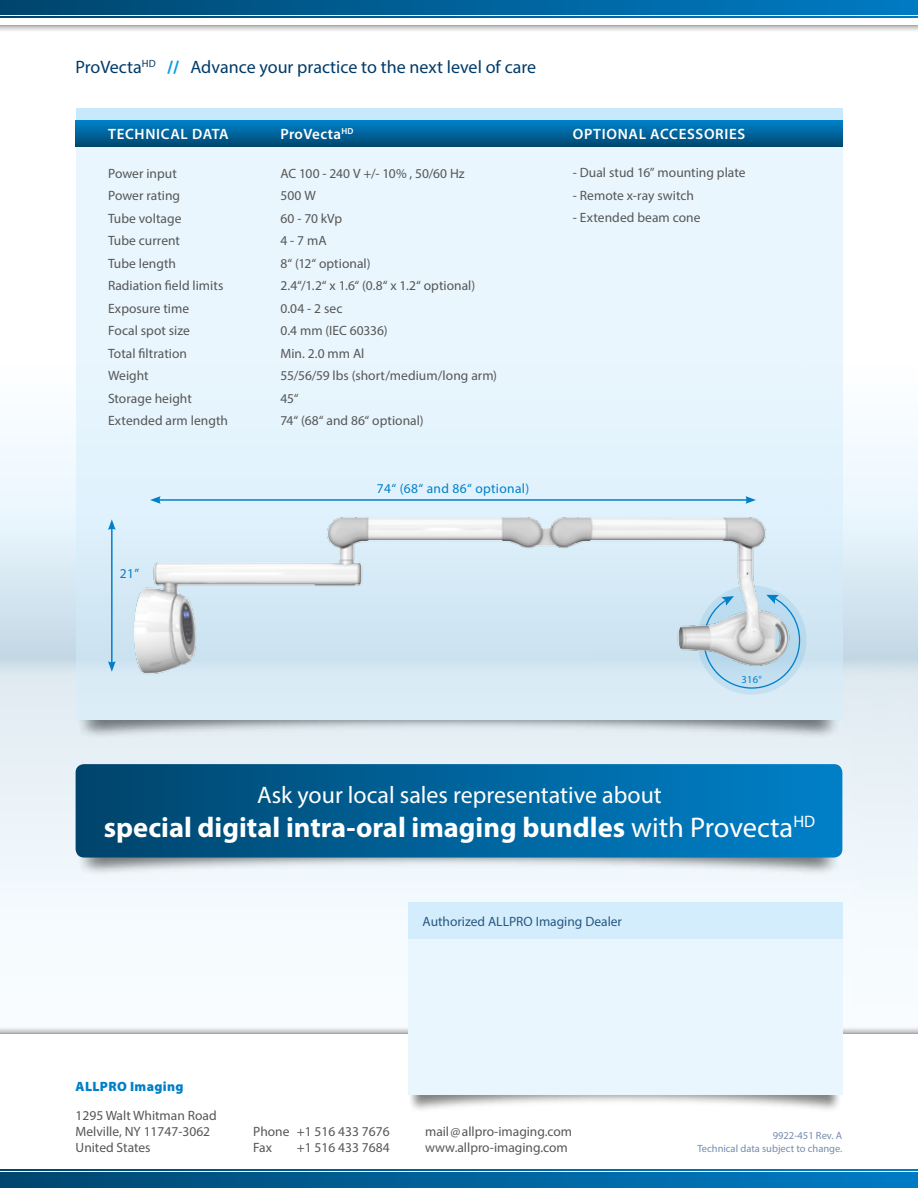
<style>
.page{position:relative;width:918px;height:1188px;background:#fff}
.page>*{position:absolute;margin:0;border:0;box-sizing:border-box;transform-origin:0 0}
.t1{font:700 28.5px "Myriad Pro";color:#fff}
.t2{font:24px "Myriad Pro";color:#fff}
.t3{font:18px "Myriad Pro";color:#003b6a}
.t4{font:600 15px "Myriad Pro";letter-spacing:.045em;color:#fff}
.t5{font:600 15px "Myriad Pro";letter-spacing:.025em;color:#fff}
.t6{font:13.5px/16.2px "Myriad Pro";color:#565656}
.t7{font:13.5px "Myriad Pro";color:#275784}
.t8{font:13.5px "Myriad Pro";letter-spacing:.025em;color:#0080c8}
.t9{font:10.5px/12.6px "Myriad Pro";color:#758cae;text-align:right}
.t10{font:10.5px "Myriad Pro";color:#0080c8}
.s1{font-weight:700;color:#009ee3}
.s2{font-weight:400}
.s3{font-weight:900;color:#0080c8}
</style>
<div class="page">
<svg style="left:0;top:680px;width:593px;height:240px"></svg>
<div style="left:0;top:358px;width:918px;height:322px;background:linear-gradient(to bottom,#fff,#c8ddea)"></div>
<img style="left:593px;top:181px;width:325px;height:845px">
<div style="left:76px;top:108px;width:766px;height:613px;background:linear-gradient(to bottom,#edf8fe,#d4e9f6)"></div>
<div style="left:76px;top:108px;width:766px;height:13px;background:#c8e8fb"></div>
<svg style="left:76px;top:121px;width:766px;height:25px;background:#00649c"></svg>
<div style="left:0;top:1026px;width:918px;height:162px;background:#000;opacity:.75"></div>
<div style="left:0;top:1034px;width:918px;height:154px;background:#fff"></div>
<div style="left:408px;top:902px;width:434px;height:193px;background:#eaf6fe"></div>
<div style="left:408px;top:902px;width:434px;height:37px;background:#d4edfc"></div>
<img style="left:410px;top:1095px;width:429px;height:15px">
<img style="left:76px;top:721px;width:766px;height:17px">
<img style="left:76px;top:858px;width:766px;height:17px">
<img style="left:93px;top:370px;width:720px;height:337px">
<hr style="left:158px;top:499px;width:590px;height:2px;background:#0080c8">
<svg style="left:150px;top:496px;width:11px;height:8px"></svg>
<svg style="left:745px;top:496px;width:11px;height:8px"></svg>
<hr style="left:111px;top:528px;width:2px;height:136px;background:#0080c8">
<svg style="left:108px;top:661px;width:8px;height:11px"></svg>
<svg style="left:108px;top:519px;width:8px;height:11px"></svg>
<svg style="left:76px;top:764px;width:766px;height:94px;background:#01639a"></svg>
<div style="left:0;top:0;width:918px;height:33px;background:#000;opacity:.75"></div>
<div style="left:0;top:0;width:918px;height:25px;background:#fff"></div>
<svg style="left:0;top:0;width:918px;height:14px;background:#006099"></svg>
<svg style="left:0;top:1173px;width:918px;height:15px;background:#00619a"></svg>
<svg style="left:0;top:16px;width:918px;height:2px;background:#006099"></svg>
<svg style="left:0;top:1169px;width:918px;height:2px;background:#00619a"></svg>
<p class="t3" style="left:76px;top:56px;width:462px">ProVecta<sup>HD</sup> <span class="s1">//</span> Advance your practice to the next level of care</p>
<p class="t4" style="left:108px;top:125px;width:122px">TECHNICAL DATA</p>
<p class="t5" style="left:280px;top:125px;width:74px">ProVecta<sup>HD</sup></p>
<p class="t4" style="left:573px;top:125px;width:174px">OPTIONAL ACCESSORIES</p>
<p class="t6" style="left:108px;top:165px;width:70px">Power input</p>
<p class="t6" style="left:281px;top:165px;width:186px">AC 100 - 240 V +/- 10% , 50/60 Hz</p>
<p class="t6" style="left:108px;top:187px;width:74px">Power rating</p>
<p class="t6" style="left:281px;top:187px;width:37px">500 W</p>
<p class="t6" style="left:108px;top:210px;width:75px">Tube voltage</p>
<p class="t6" style="left:281px;top:210px;width:63px">60 - 70 kVp</p>
<p class="t6" style="left:108px;top:232px;width:74px">Tube current</p>
<p class="t6" style="left:281px;top:232px;width:48px">4 - 7 mA</p>
<p class="t6" style="left:108px;top:255px;width:70px">Tube length</p>
<p class="t6" style="left:281px;top:255px;width:92px">8“ (12“ optional)</p>
<p class="t6" style="left:108px;top:277px;width:117px">Radiation field limits</p>
<p class="t6" style="left:281px;top:277px;width:196px">2.4“/1.2“ x 1.6“ (0.8“ x 1.2“ optional)</p>
<p class="t6" style="left:108px;top:300px;width:83px">Exposure time</p>
<p class="t6" style="left:281px;top:300px;width:63px">0.04 - 2 sec</p>
<p class="t6" style="left:108px;top:322px;width:83px">Focal spot size</p>
<p class="t6" style="left:281px;top:322px;width:109px">0.4 mm (IEC 60336)</p>
<p class="t6" style="left:108px;top:345px;width:81px">Total filtration</p>
<p class="t6" style="left:281px;top:345px;width:85px">Min. 2.0 mm Al</p>
<p class="t6" style="left:108px;top:367px;width:42px">Weight</p>
<p class="t6" style="left:281px;top:367px;width:218px">55/56/59 lbs (short/medium/long arm)</p>
<p class="t6" style="left:108px;top:390px;width:85px">Storage height</p>
<p class="t6" style="left:281px;top:390px;width:20px">45“</p>
<p class="t6" style="left:108px;top:412px;width:122px">Extended arm length</p>
<p class="t6" style="left:281px;top:412px;width:145px">74“ (68“ and 86“ optional)</p>
<p class="t6" style="left:573px;top:165px;width:174px">- Dual stud 16” mounting plate</p>
<p class="t6" style="left:573px;top:187px;width:123px">- Remote x-ray switch</p>
<p class="t6" style="left:573px;top:210px;width:129px">- Extended beam cone</p>
<p class="t8" style="left:120px;top:565px;width:21px">21”</p>
<p class="t8" style="left:377px;top:480px;width:154px">74“ (68“ and 86“ optional)</p>
<p class="t10" style="left:742px;top:673px;width:22px">316°</p>
<p class="t2" style="left:257px;top:780px;width:406px">Ask your local sales representative about</p>
<p class="t1" style="left:104px;top:809px;width:713px">special digital intra-oral imaging bundles <span class="s2">with Provecta</span><sup>HD</sup></p>
<p class="t7" style="left:423px;top:913px;width:201px">Authorized ALLPRO Imaging Dealer</p>
<p class="t6" style="left:76px;top:1071px;width:143px;line-height:29px"><span class="s3">ALLPRO Imaging<br></span>1295 Walt Whitman Road</p>
<p class="t6" style="left:76px;top:1123px;width:136px">Melville, NY 11747-3062<br>United States</p>
<p class="t6" style="left:253px;top:1123px;width:138px">Phone +1 516 433 7676<br>Fax</p>
<p class="t6" style="left:297px;top:1139px;width:94px">+1 516 433 7684</p>
<p class="t6" style="left:425px;top:1123px;width:149px">mail@allpro-imaging.com www.allpro-imaging.com</p>
<p class="t9" style="left:697px;top:1129px;width:146px">9922-451 Rev. A<br>Technical data subject to change.</p>
</div>
